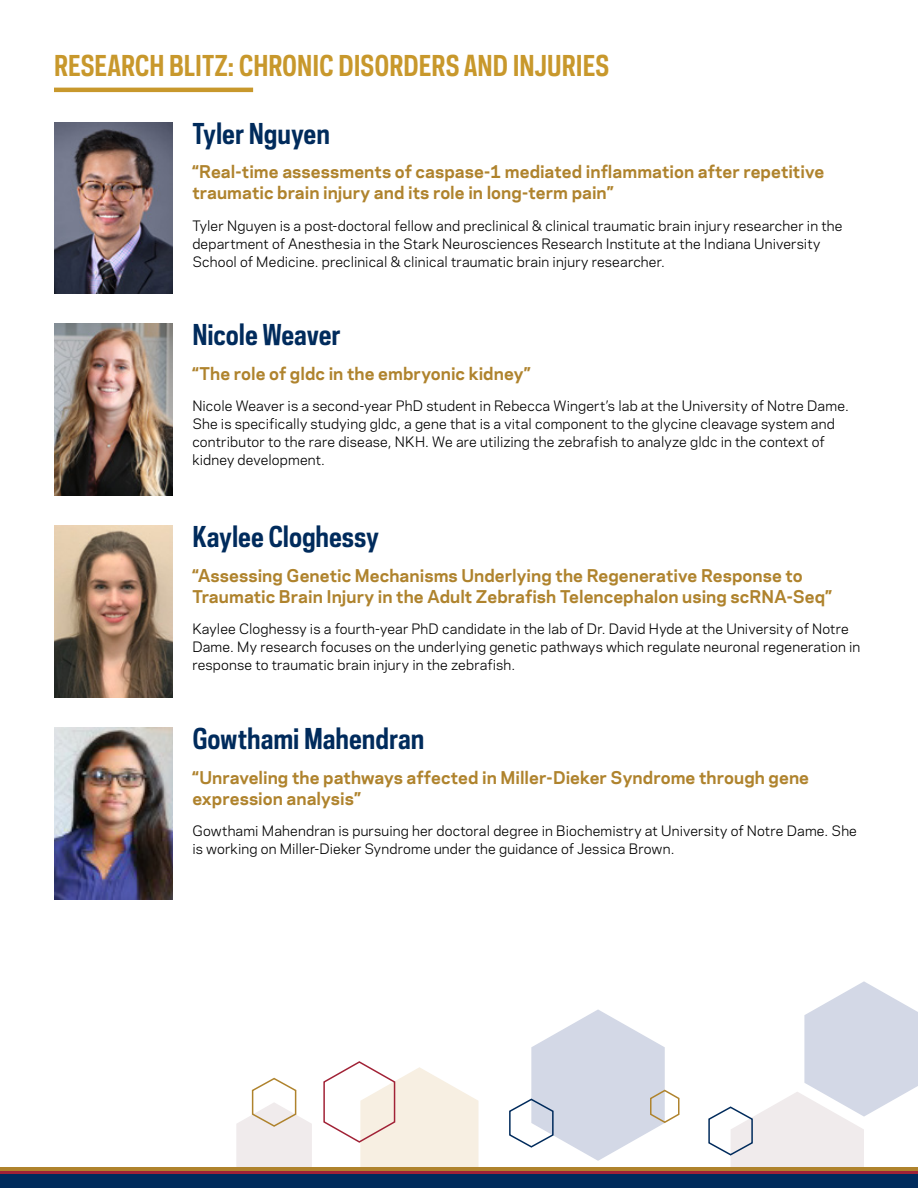
<style>
.page{position:relative;width:918px;height:1188px;background:#fff}
.page>*{position:absolute;margin:0;border:0;box-sizing:border-box;transform-origin:0 0}
.t1{font:700 27px "Galaxie Polaris Condensed";letter-spacing:-.005em;color:#002b5c}
.t2{font:700 27px "Galaxie Polaris Condensed";color:#c8982c}
.t3{font:700 16.5px/21px "Galaxie Polaris";letter-spacing:.005em;color:#af832d}
.t4{font:13.5px/18px "Galaxie Polaris";letter-spacing:.01em;color:#000}
</style>
<div class="page">
<svg style="left:323px;top:1061px;width:156px;height:106px"></svg>
<svg style="left:509px;top:1009px;width:171px;height:152px"></svg>
<svg style="left:236px;top:1077px;width:76px;height:90px"></svg>
<svg style="left:708px;top:981px;width:210px;height:186px"></svg>
<hr style="left:54px;top:88px;width:199px;height:4px;background:#c8982c">
<img style="left:54px;top:122px;width:118px;height:172px">
<img style="left:54px;top:324px;width:118px;height:172px">
<img style="left:54px;top:526px;width:118px;height:171px">
<img style="left:54px;top:727px;width:118px;height:172px">
<hr style="left:0;top:1171px;width:918px;height:3px;background:#a12236">
<hr style="left:0;top:1167px;width:918px;height:4px;background:#af832d">
<div style="left:0;top:1174px;width:918px;height:14px;background:#002b5c"></div>
<h1 class="t2" style="left:54px;top:47px;width:557px">RESEARCH BLITZ: CHRONIC DISORDERS AND INJURIES</h1>
<h1 class="t1" style="left:192px;top:116px;width:139px">Tyler Nguyen</h1>
<p class="t3" style="left:192px;top:161px;width:633px">“Real-time assessments of caspase-1 mediated inflammation after repetitive traumatic brain injury and its role in long-term pain”</p>
<p class="t4" style="left:192px;top:216px;width:652px">Tyler Nguyen is a post-doctoral fellow and preclinical &amp; clinical traumatic brain injury researcher in the department of Anesthesia in the Stark Neurosciences Research Institute at the Indiana University<br>School of Medicine. preclinical &amp; clinical traumatic brain injury researcher.</p>
<h1 class="t1" style="left:192px;top:317px;width:150px">Nicole Weaver</h1>
<p class="t3" style="left:192px;top:362px;width:340px">“The role of gldc in the embryonic kidney”</p>
<p class="t4" style="left:192px;top:397px;width:658px">Nicole Weaver is a second-year PhD student in Rebecca Wingert’s lab at the University of Notre Dame.<br>She is specifically studying gldc, a gene that is a vital component to the glycine cleavage system and contributor to the rare disease, NKH. We are utilizing the zebrafish to analyze gldc in the context of kidney development.</p>
<h1 class="t1" style="left:192px;top:519px;width:188px">Kaylee Cloghessy</h1>
<p class="t3" style="left:192px;top:564px;width:641px">“Assessing Genetic Mechanisms Underlying the Regenerative Response to<br>Traumatic Brain Injury in the Adult Zebrafish Telencephalon using scRNA-Seq”</p>
<p class="t4" style="left:192px;top:619px;width:669px">Kaylee Cloghessy is a fourth-year PhD candidate in the lab of Dr. David Hyde at the University of Notre<br>Dame. My research focuses on the underlying genetic pathways which regulate neuronal regeneration in response to traumatic brain injury in the zebrafish.</p>
<h1 class="t1" style="left:192px;top:721px;width:234px">Gowthami Mahendran</h1>
<p class="t3" style="left:192px;top:766px;width:618px">“Unraveling the pathways affected in Miller-Dieker Syndrome through gene expression analysis”</p>
<p class="t4" style="left:192px;top:821px;width:666px">Gowthami Mahendran is pursuing her doctoral degree in Biochemistry at University of Notre Dame. She is working on Miller-Dieker Syndrome under the guidance of Jessica Brown.</p>
</div>
